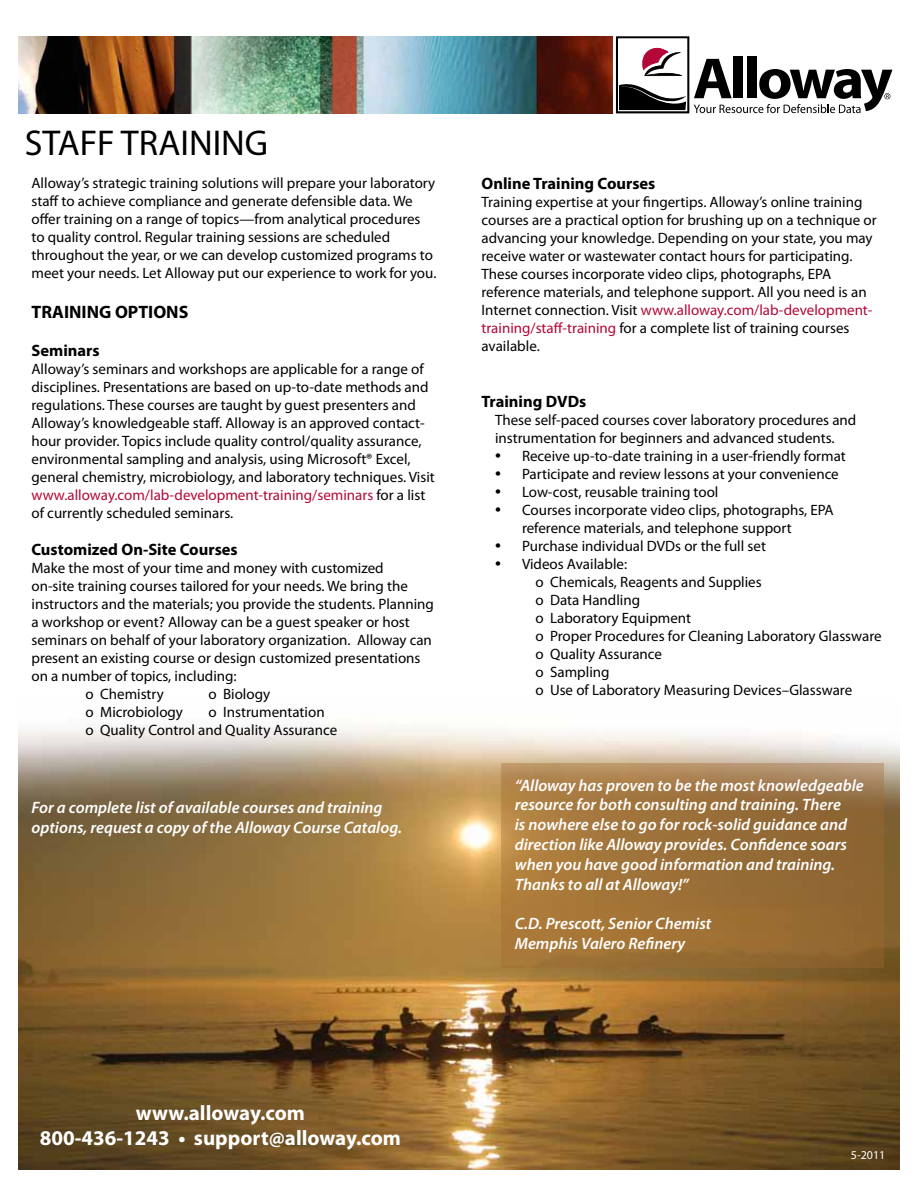
<style>
.page{position:relative;width:918px;height:1188px;background:#fff}
.page>*{position:absolute;margin:0;border:0;box-sizing:border-box;transform-origin:0 0}
.t1{font:36px "Myriad Pro";color:#000}
.t2{font:700 21px/25.2px "Myriad Pro";color:#fff;text-align:center}
.t3{font:700 18px "Myriad Pro";color:#000}
.t4{font:italic 600 16.5px/19.8px "Myriad Pro";color:#fff}
.t5{font:700 16.5px "Myriad Pro";color:#000}
.t6{font:15px/18px "Myriad Pro";color:#000}
.t7{font:12px "Myriad Pro";color:#fff}
.s1{color:#b30838}
.s2{font-size:21px}
</style>
<div class="page">
<img style="left:18px;top:724px;width:882px;height:446px">
<svg style="left:502px;top:763px;width:382px;height:204px;background:#9f733c"></svg>
<img style="left:18px;top:36px;width:594px;height:77px">
<div style="left:733px;top:57px;width:10px;height:41px;background:#000"></div>
<div style="left:747px;top:57px;width:10px;height:41px;background:#000"></div>
<svg style="left:694px;top:59px;width:198px;height:54px"></svg>
<div style="left:616px;top:36px;width:73px;height:77px;border:2px solid #000"></div>
<div style="left:618px;top:38px;width:69px;height:73px;background:#fff;border:2px solid #fff"></div>
<svg style="left:619px;top:46px;width:67px;height:64px"></svg>
<h1 class="t1" style="left:25px;top:121px;width:245px">STAFF TRAINING</h1>
<p class="t6" style="left:32px;top:174px;width:406px">Alloway’s strategic training solutions will prepare your laboratory staff to achieve compliance and generate defensible data. We offer training on a range of topics—from analytical procedures to quality control. Regular training sessions are scheduled throughout the year, or we can develop customized programs to meet your needs. Let Alloway put our experience to work for you.</p>
<p class="t3" style="left:32px;top:300px;width:158px">TRAINING OPTIONS</p>
<p class="t5" style="left:32px;top:339px;width:70px">Seminars</p>
<p class="t6" style="left:32px;top:359px;width:405px">Alloway’s seminars and workshops are applicable for a range of disciplines. Presentations are based on up-to-date methods and regulations. These courses are taught by guest presenters and Alloway’s knowledgeable staff. Alloway is an approved contact&shy;hour provider. Topics include quality control/quality assurance, environmental sampling and analysis, using Microsoft® Excel, general chemistry, microbiology, and laboratory techniques. Visit <span class="s1">www.alloway.com/lab-development-training/seminars</span> for a list of currently scheduled seminars.</p>
<p class="t5" style="left:32px;top:539px;width:208px">Customized On-Site Courses</p>
<p class="t6" style="left:32px;top:559px;width:354px">Make the most of your time and money with customized</p>
<p class="t6" style="left:32px;top:577px;width:378px">on-site training courses tailored for your needs. We bring the</p>
<p class="t6" style="left:32px;top:595px;width:404px">instructors and the materials; you provide the students. Planning</p>
<p class="t6" style="left:32px;top:613px;width:380px">a workshop or event? Alloway can be a guest speaker or host</p>
<p class="t6" style="left:32px;top:631px;width:402px">seminars on behalf of your laboratory organization. Alloway can</p>
<p class="t6" style="left:32px;top:649px;width:391px">present an existing course or design customized presentations</p>
<p class="t6" style="left:32px;top:667px;width:207px">on a number of topics, including:</p>
<p class="t6" style="left:86px;top:685px;width:80px">o Chemistry</p>
<p class="t6" style="left:208px;top:685px;width:63px">o Biology</p>
<p class="t6" style="left:86px;top:703px;width:99px">o Microbiology</p>
<p class="t6" style="left:86px;top:703px;width:253px;text-indent:123px">o Instrumentation<br>o Quality Control and Quality Assurance</p>
<p class="t4" style="left:32px;top:797px;width:372px">For a complete list of available courses and training options, request a copy of the Alloway Course Catalog.</p>
<p class="t5" style="left:482px;top:173px;width:175px">Online Training Courses</p>
<p class="t6" style="left:482px;top:193px;width:397px">Training expertise at your fingertips. Alloway’s online training courses are a practical option for brushing up on a technique or advancing your knowledge. Depending on your state, you may receive water or wastewater contact hours for participating.<br>These courses incorporate video clips, photographs, EPA reference materials, and telephone support. All you need is an Internet connection. Visit <span class="s1">www.alloway.com/lab-development&shy;training/staff-training</span> for a complete list of training courses available.</p>
<p class="t5" style="left:482px;top:391px;width:106px">Training DVDs</p>
<p class="t6" style="left:495px;top:411px;width:363px">These self-paced courses cover laboratory procedures and instrumentation for beginners and advanced students.</p>
<p class="t6" style="left:495px;top:447px;width:352px"><span class="s2">•</span> Receive up-to-date training in a user-friendly format</p>
<p class="t6" style="left:495px;top:465px;width:345px"><span class="s2">•</span> Participate and review lessons at your convenience</p>
<p class="t6" style="left:495px;top:483px;width:225px"><span class="s2">•</span> Low-cost, reusable training tool</p>
<p class="t6" style="left:522px;top:501px;width:313px;text-indent:-27px"><span class="s2">•</span> Courses incorporate video clips, photographs, EPA reference materials, and telephone support</p>
<p class="t6" style="left:495px;top:537px;width:272px"><span class="s2">•</span> Purchase individual DVDs or the full set</p>
<p class="t6" style="left:536px;top:555px;width:348px;text-indent:-40px"><span class="s2">•</span> Videos Available:<br>o Chemicals, Reagents and Supplies<br>o Data Handling<br>o Laboratory Equipment<br>o Proper Procedures for Cleaning Laboratory Glassware o Quality Assurance<br>o Sampling<br>o Use of Laboratory Measuring Devices–Glassware</p>
<p class="t4" style="left:515px;top:775px;width:350px">“Alloway has proven to be the most knowledgeable resource for both consulting and training. There<br>is nowhere else to go for rock-solid guidance and direction like Alloway provides. Confidence soars when you have good information and training.<br>Thanks to all at Alloway!”</p>
<p class="t4" style="left:515px;top:913px;width:198px">C.D. Prescott, Senior Chemist<br>Memphis Valero Refinery</p>
<h2 class="t2" style="left:40px;top:1100px;width:363px">www.alloway.com<br>800-436-1243 • support@alloway.com</h2>
<p class="t7" style="left:851px;top:1147px;width:36px">5-2011</p>
</div>
